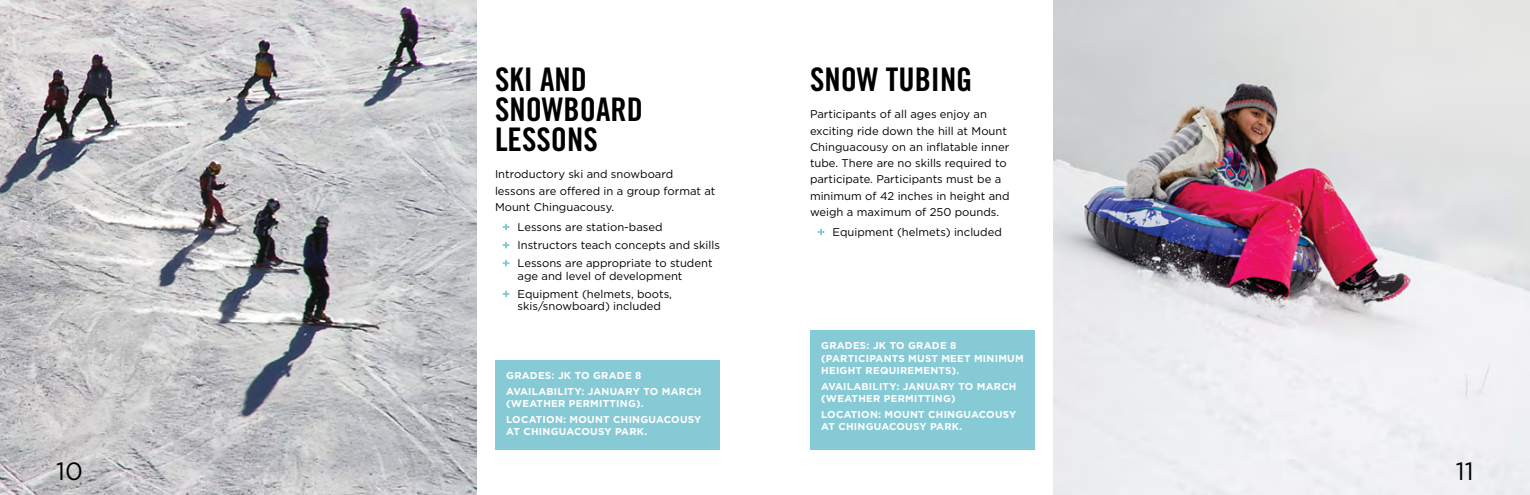
<style>
.page{position:relative;width:1530px;height:495px;background:#fff}
.page>*{position:absolute;margin:0;border:0;box-sizing:border-box;transform-origin:0 0}
.t1{font:32.5px/30px "Trade Gothic LT Std Bd Cn 20";color:#000}
.t2{font:25px "Gotham";color:#000}
.t3{font:11.25px/16.2px "Gotham";color:#000}
.t4{font:700 10px/12.5px "Gotham";letter-spacing:.025em;color:#fff}
.s1{color:#86cad6}
</style>
<div class="page">
<img style="left:0;top:0;width:476px;height:495px">
<div style="left:495px;top:360px;width:225px;height:90px;background:#86cad6"></div>
<img style="left:1054px;top:0;width:476px;height:495px">
<div style="left:810px;top:330px;width:225px;height:120px;background:#86cad6"></div>
<h1 class="t1" style="left:495px;top:64px;width:150px">SKI AND<br>SNOWBOARD<br>LESSONS</h1>
<p class="t3" style="left:495px;top:166px;width:222px">Introductory ski and snowboard lessons are offered in a group format at<br>Mount Chinguacousy.</p>
<p class="t3" style="left:502px;top:218px;width:219px;line-height:18.1px"><span class="s1">+</span> Lessons are station-based<br><span class="s1">+</span> Instructors teach concepts and skills <span class="s1">+</span> Lessons are appropriate to student</p>
<p class="t3" style="left:502px;top:266px;width:181px;line-height:18.1px;text-indent:15px">age and level of development <span class="s1">+</span> Equipment (helmets, boots,</p>
<p class="t3" style="left:517px;top:298px;width:145px">skis/snowboard) included</p>
<p class="t4" style="left:506px;top:368px;width:197px;line-height:15.4px">GRADES: JK TO GRADE 8<br>AVAILABILITY: JANUARY TO MARCH</p>
<p class="t4" style="left:506px;top:396px;width:197px;line-height:15.4px">(WEATHER PERMITTING).<br>LOCATION: MOUNT CHINGUACOUSY</p>
<p class="t4" style="left:506px;top:425px;width:143px">AT CHINGUACOUSY PARK.</p>
<h1 class="t1" style="left:810px;top:64px;width:164px">SNOW TUBING</h1>
<p class="t3" style="left:810px;top:106px;width:201px">Participants of all ages enjoy an exciting ride down the hill at Mount Chinguacousy on an inflatable inner tube. There are no skills required to participate. Participants must be a minimum of 42 inches in height and weigh a maximum of 250 pounds.</p>
<p class="t3" style="left:818px;top:224px;width:186px"><span class="s1">+</span> Equipment (helmets) included</p>
<p class="t4" style="left:821px;top:339px;width:204px">GRADES: JK TO GRADE 8 (PARTICIPANTS MUST MEET MINIMUM<br>HEIGHT REQUIREMENTS).</p>
<p class="t4" style="left:821px;top:380px;width:197px">AVAILABILITY: JANUARY TO MARCH (WEATHER PERMITTING)</p>
<p class="t4" style="left:821px;top:408px;width:197px">LOCATION: MOUNT CHINGUACOUSY<br>AT CHINGUACOUSY PARK.</p>
<h2 class="t2" style="left:56px;top:457px;width:28px">10</h2>
<h2 class="t2" style="left:1456px;top:457px;width:19px">11</h2>
</div>
